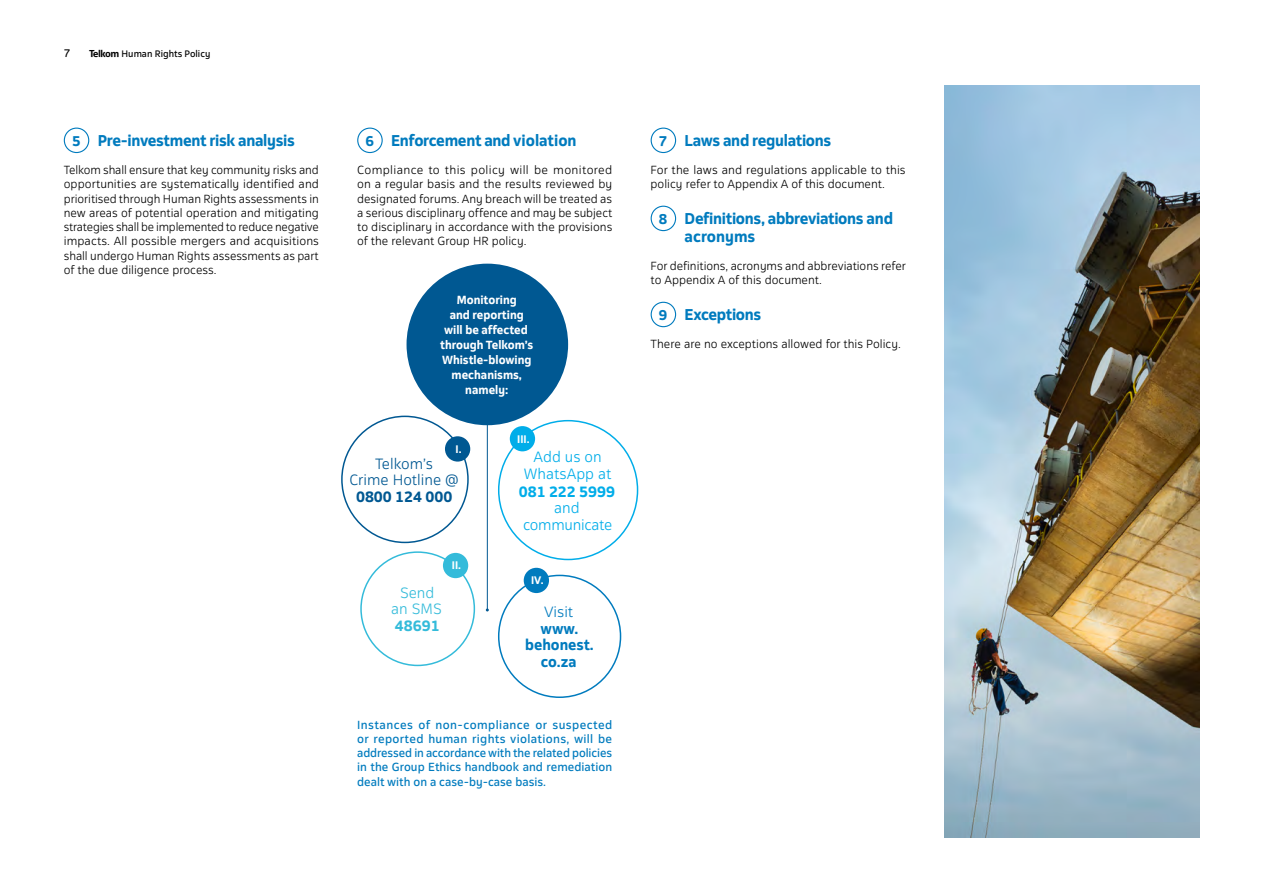
<style>
.page{position:relative;width:1263px;height:893px;background:#fff}
.page>*{position:absolute;margin:0;border:0;box-sizing:border-box;transform-origin:0 0}
.t1{font:700 15px/18px "Telkom 123";letter-spacing:-.02em;color:#007bbe}
.t2{font:300 14.25px/16.5px "Telkom 123";letter-spacing:-.005em;color:#00ade9;text-align:center}
.t3{font:300 14.25px/16.5px "Telkom 123";color:#005892;text-align:center}
.t4{font:700 14.25px/16.5px "Telkom 123";color:#007bbe;text-align:center}
.t5{font:700 14.25px "Telkom 123";color:#005892}
.t6{font:700 14.25px "Telkom 123";color:#00ade9}
.t7{font:300 14.25px/16.5px "Telkom 123";color:#34bbda;text-align:center}
.t8{font:700 14.25px "Telkom 123";color:#34bbda}
.t9{font:300 14.25px "Telkom 123";color:#007bbe}
.t10{font:300 11.25px/14.2px "Telkom 123";color:#000;text-align:justify}
.t11{font:11.25px/14.2px "Telkom 123";color:#007bbe;text-align:justify}
.t12{font:700 11.25px/15px "Telkom 123";color:#fff;text-align:center}
.t13{font:700 10.5px "Telkom 123";color:#fff}
.t14{font:10.5px "Telkom 123";color:#000}
.t15{font:9px "Telkom 123";color:#000}
.s1{font-weight:700}
.s2{font-size:13.5px}
</style>
<div class="page">
<div style="left:64px;top:128px;width:25px;height:25px;border:1px solid #007bbe;border-radius:50%"></div>
<div style="left:357px;top:128px;width:26px;height:25px;border:1px solid #007bbe;border-radius:50%"></div>
<hr style="left:487px;top:392px;width:1px;height:218px;background:#005892">
<div style="left:406px;top:264px;width:162px;height:161px;background:#005892;border-radius:50%"></div>
<div style="left:445px;top:436px;width:25px;height:26px;background:#005892;border-radius:50%"></div>
<div style="left:360px;top:551px;width:115px;height:115px;border:2px solid #34bbda;border-radius:50%"></div>
<div style="left:443px;top:553px;width:25px;height:25px;background:#34bbda;border-radius:50%"></div>
<div style="left:510px;top:426px;width:25px;height:25px;background:#00ade9;border-radius:50%"></div>
<div style="left:524px;top:568px;width:25px;height:25px;background:#007bbe;border-radius:50%"></div>
<div style="left:651px;top:128px;width:25px;height:25px;border:1px solid #007bbe;border-radius:50%"></div>
<div style="left:651px;top:206px;width:25px;height:25px;border:1px solid #007bbe;border-radius:50%"></div>
<div style="left:651px;top:302px;width:25px;height:25px;border:1px solid #007bbe;border-radius:50%"></div>
<img style="left:944px;top:85px;width:255px;height:753px">
<p class="t14" style="left:64px;top:47px;width:8px">7</p>
<p class="t15" style="left:89px;top:48px;width:123px"><span class="s1">Telkom</span> Human Rights Policy</p>
<h1 class="t1" style="left:72px;top:131px;width:224px"><span class="s2">5</span> Pre-investment risk analysis</h1>
<p class="t10" style="left:64px;top:162px;width:257px">Telkom shall ensure that key community risks and opportunities are systematically identified and prioritised through Human Rights assessments in new areas of potential operation and mitigating strategies shall be implemented to reduce negative impacts. All possible mergers and acquisitions shall undergo Human Rights assessments as part of the due diligence process.</p>
<h1 class="t1" style="left:365px;top:131px;width:213px"><span class="s2">6</span> Enforcement and violation</h1>
<p class="t10" style="left:357px;top:162px;width:257px">Compliance to this policy will be monitored on a regular basis and the results reviewed by designated forums. Any breach will be treated as a serious disciplinary offence and may be subject to disciplinary in accordance with the provisions of the relevant Group HR policy.</p>
<p class="t12" style="left:440px;top:292px;width:95px">Monitoring<br>and reporting will be affected through Telkom’s<br>Whistle-blowing mechanisms, namely:</p>
<p class="t13" style="left:456px;top:442px;width:8px">I.</p>
<p class="t3" style="left:349px;top:455px;width:111px">Telkom’s<br>Crime Hotline @</p>
<p class="t5" style="left:356px;top:487px;width:98px">0800 124 000</p>
<p class="t7" style="left:391px;top:584px;width:52px">Send an SMS</p>
<p class="t8" style="left:395px;top:616px;width:46px">48691</p>
<p class="t13" style="left:452px;top:558px;width:11px">II.</p>
<p class="t13" style="left:517px;top:432px;width:14px">III.</p>
<p class="t2" style="left:524px;top:448px;width:89px">Add us on<br>WhatsApp at</p>
<p class="t6" style="left:519px;top:482px;width:98px">081 222 5999</p>
<p class="t2" style="left:523px;top:499px;width:91px">and communicate</p>
<p class="t13" style="left:531px;top:573px;width:14px">IV.</p>
<p class="t9" style="left:544px;top:603px;width:31px">Visit</p>
<p class="t4" style="left:525px;top:620px;width:70px">www. behonest. co.za</p>
<p class="t11" style="left:357px;top:717px;width:257px">Instances of non-compliance or suspected or reported human rights violations, will be addressed in accordance with the related policies in the Group Ethics handbook and remediation dealt with on a case-by-case basis.</p>
<h1 class="t1" style="left:659px;top:131px;width:174px"><span class="s2">7</span> Laws and regulations</h1>
<p class="t10" style="left:651px;top:162px;width:257px">For the laws and regulations applicable to this policy refer to Appendix A of this document.</p>
<h1 class="t1" style="left:685px;top:209px;width:210px;text-indent:-26px"><span class="s2">8</span> Definitions, abbreviations and acronyms</h1>
<p class="t10" style="left:651px;top:259px;width:257px">For definitions, acronyms and abbreviations refer to Appendix A of this document.</p>
<h1 class="t1" style="left:659px;top:305px;width:104px"><span class="s2">9</span> Exceptions</h1>
<p class="t10" style="left:651px;top:337px;width:252px">There are no exceptions allowed for this Policy.</p>
</div>
